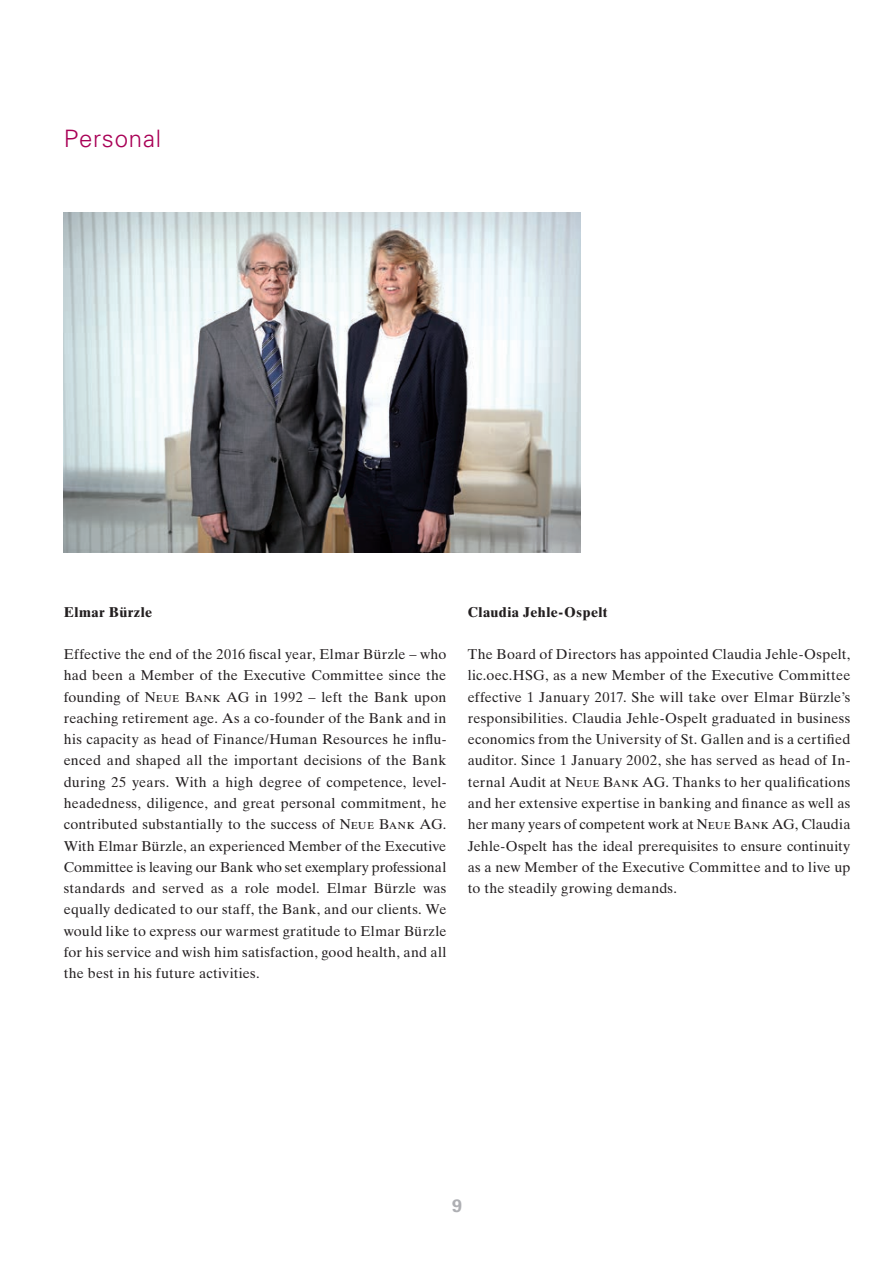
<style>
.page{position:relative;width:893px;height:1263px;background:#fff}
.page>*{position:absolute;margin:0;border:0;box-sizing:border-box;transform-origin:0 0}
.Haupttitel{font:300 24px "Univers";letter-spacing:.035em;color:#a90156}
.t1{font:700 18px "Univers";color:#aeafb3}
.Fließtext{font:14.25px/21.3px "Times Ten";letter-spacing:.015em;color:#231f20;text-align:justify}
.Titel3{font:700 14.25px "Times Ten";letter-spacing:.035em;color:#231f20}
.s1{font-family:"Times Ten Roman SC"}
</style>
<div class="page">
<img style="left:64px;top:213px;width:516px;height:340px">
<p class="Haupttitel" style="left:64px;top:124px;width:99px">Personal</p>
<p class="Titel3" style="left:64px;top:603px;width:90px">Elmar Bürzle</p>
<p class="Fließtext" style="left:64px;top:643px;width:384px">Effective the end of the 2016 fiscal year, Elmar Bürzle – who had been a Member of the Executive Committee since the founding of <span class="s1">Neue Bank AG</span> in 1992 – left the Bank upon reaching retirement age. As a co-founder of the Bank and in his capacity as head of Finance/Human Resources he influ&shy;enced and shaped all the important decisions of the Bank during 25 years. With a high degree of competence, level&shy;headedness, diligence, and great personal commitment, he contributed substantially to the success of <span class="s1">Neue Bank AG</span>.<br>With Elmar Bürzle, an experienced Member of the Executive Committee is leaving our Bank who set exemplary professional standards and served as a role model. Elmar Bürzle was equally dedicated to our staff, the Bank, and our clients. We would like to express our warmest gratitude to Elmar Bürzle for his service and wish him satisfaction, good health, and all the best in his future activities.</p>
<p class="Titel3" style="left:468px;top:603px;width:141px">Claudia Jehle-Ospelt</p>
<p class="Fließtext" style="left:468px;top:643px;width:384px">The Board of Directors has appointed Claudia Jehle-Ospelt, lic.oec.HSG, as a new Member of the Executive Committee effective 1 January 2017. She will take over Elmar Bürzle’s responsibilities. Claudia Jehle-Ospelt graduated in business economics from the University of St. Gallen and is a certified auditor. Since 1 January 2002, she has served as head of In&shy;ternal Audit at <span class="s1">Neue Bank AG</span>. Thanks to her qualifications and her extensive expertise in banking and finance as well as her many years of competent work at <span class="s1">Neue Bank AG</span>, Claudia Jehle-Ospelt has the ideal prerequisites to ensure continuity as a new Member of the Executive Committee and to live up to the steadily growing demands.</p>
<p class="t1" style="left:452px;top:1195px;width:12px">9</p>
</div>
